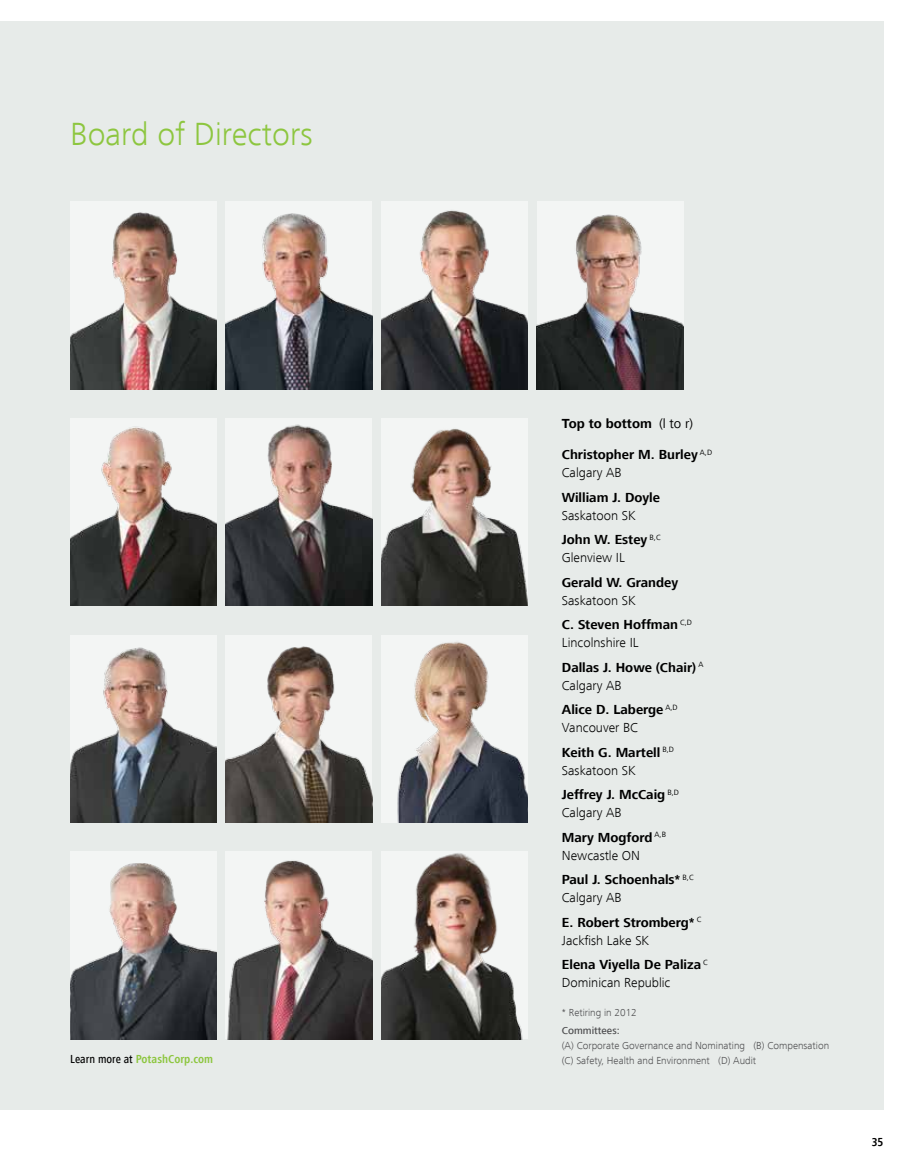
<style>
.page{position:relative;width:905px;height:1175px;background:#fff}
.page>*{position:absolute;margin:0;border:0;box-sizing:border-box;transform-origin:0 0}
.t1{font:300 33px "Frutiger Next LTCE";color:#8dc63f}
.t2{font:700 13.5px/24.5px "Frutiger Next LTCE";color:#000}
.t3{font:300 13.5px/24.5px "Frutiger Next LTCE";color:#000}
.t4{font:700 13.5px "Frutiger Next LT";color:#000}
.t5{font:700 condensed 12px "Frutiger Next LTCE";color:#8dc63f}
.t6{font:700 condensed 12px "Frutiger Next LTCE";color:#000}
.t7{font:300 10.5px/15px "Frutiger Next LTCE";color:#4d4d4f}
.t8{font:500 10.5px "Frutiger Next LTCE";color:#4d4d4f}
.s1{font-weight:500;color:#000}
.s2{font-weight:400}
.s3{font-weight:300}
.s4{font-weight:700}
</style>
<div class="page">
<div style="left:0;top:22px;width:883px;height:1088px;background:#e7ebe9"></div>
<img style="left:70px;top:201px;width:146px;height:188px">
<img style="left:226px;top:201px;width:146px;height:188px">
<img style="left:381px;top:201px;width:146px;height:188px">
<img style="left:537px;top:201px;width:146px;height:188px">
<img style="left:70px;top:418px;width:146px;height:188px">
<img style="left:226px;top:418px;width:146px;height:188px">
<img style="left:381px;top:418px;width:146px;height:188px">
<img style="left:70px;top:635px;width:146px;height:187px">
<img style="left:226px;top:635px;width:146px;height:187px">
<img style="left:381px;top:635px;width:146px;height:187px">
<img style="left:70px;top:851px;width:146px;height:188px">
<img style="left:226px;top:851px;width:146px;height:188px">
<img style="left:381px;top:851px;width:146px;height:188px">
<h1 class="t1" style="left:70px;top:116px;width:244px">Board of Directors</h1>
<p class="t5" style="left:70px;top:1052px;width:144px"><span class="s1">Learn more at</span> PotashCorp.com</p>
<p class="t4" style="left:562px;top:415px;width:133px">Top to bottom <span class="s2">(l to r)</span></p>
<p class="t2" style="left:562px;top:446px;width:152px;line-height:18px">Christopher M. Burley <sup>A,D<br></sup><span class="s3">Calgary AB</span></p>
<p class="t2" style="left:562px;top:485px;width:100px">William J. Doyle</p>
<p class="t3" style="left:562px;top:503px;width:100px">Saskatoon SK<br><span class="s4">John W. Estey</span> <sup>B,C</sup></p>
<p class="t3" style="left:562px;top:545px;width:64px">Glenview IL</p>
<p class="t2" style="left:562px;top:570px;width:118px">Gerald W. Grandey</p>
<p class="t2" style="left:562px;top:588px;width:132px"><span class="s3">Saskatoon SK<br></span>C. Steven Hoffman <sup>C,D</sup></p>
<p class="t2" style="left:562px;top:630px;width:143px"><span class="s3">Lincolnshire IL<br></span>Dallas J. Howe (Chair) <sup>A</sup></p>
<p class="t2" style="left:562px;top:673px;width:117px"><span class="s3">Calgary AB<br></span>Alice D. Laberge <sup>A,D</sup></p>
<p class="t2" style="left:562px;top:715px;width:114px"><span class="s3">Vancouver BC<br></span>Keith G. Martell <sup>B,D</sup></p>
<p class="t2" style="left:562px;top:758px;width:119px"><span class="s3">Saskatoon SK<br></span>Jeffrey J. McCaig <sup>B,D</sup></p>
<p class="t2" style="left:562px;top:800px;width:106px"><span class="s3">Calgary AB<br></span>Mary Mogford <sup>A,B</sup></p>
<p class="t2" style="left:562px;top:843px;width:133px"><span class="s3">Newcastle ON<br></span>Paul J. Schoenhals* <sup>B,C</sup></p>
<p class="t2" style="left:562px;top:885px;width:141px"><span class="s3">Calgary AB<br></span>E. Robert Stromberg* <sup>C</sup></p>
<p class="t2" style="left:562px;top:928px;width:147px"><span class="s3">Jackfish Lake SK<br></span>Elena Viyella De Paliza <sup>C</sup></p>
<p class="t3" style="left:562px;top:970px;width:110px">Dominican Republic</p>
<p class="t7" style="left:562px;top:1005px;width:76px">* Retiring in 2012</p>
<p class="t8" style="left:562px;top:1024px;width:59px">Committees:</p>
<p class="t7" style="left:562px;top:1037px;width:269px">(A) Corporate Governance and Nominating (B) Compensation (C) Safety, Health and Environment (D) Audit</p>
<p class="t6" style="left:871px;top:1135px;width:13px">35</p>
</div>
